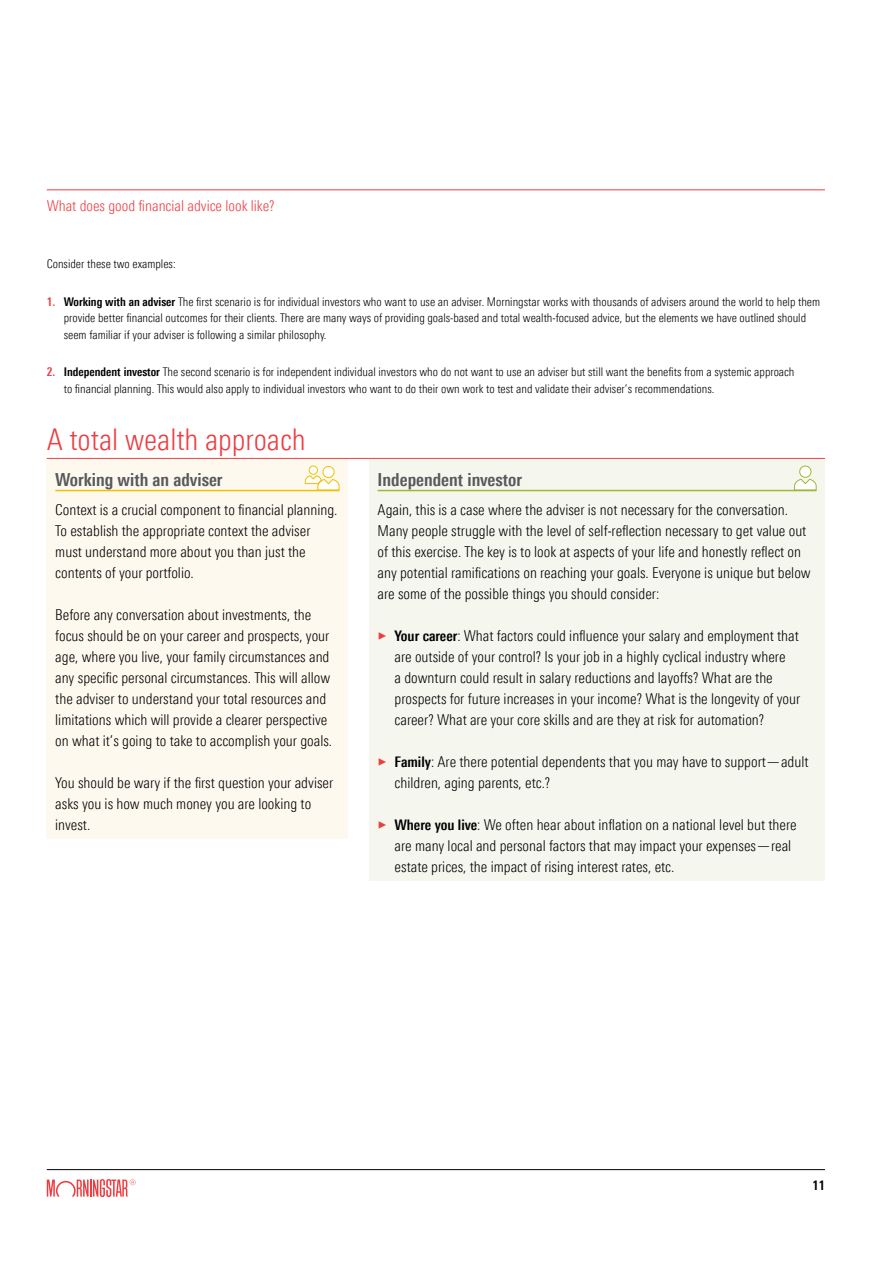
<style>
.page{position:relative;width:893px;height:1263px;background:#fff}
.page>*{position:absolute;margin:0;border:0;box-sizing:border-box;transform-origin:0 0}
.t1{font:300 condensed 30px "Univers Nextfor MORN";color:#ee3d41}
.t2{font:700 condensed 18px "Univers Nextfor MORN";color:#57595b}
.t3{font:300 condensed 15px/21px "Univers Nextfor MORN";color:#000}
.t4{font:300 condensed 15px "Univers Nextfor MORN";color:#ee3d41}
.t5{font:700 condensed 13.2px "Univers Nextfor MORN";color:#000}
.t6{font:300 condensed 12px/16.5px "Univers Nextfor MORN";color:#000}
.s1{font-weight:700;color:#ee3d41}
.s2{font-weight:700}
.s3{color:#ee3d41}
.s4{font-weight:700;font-size:14.7px}
</style>
<div class="page">
<hr style="left:47px;top:1169px;width:778px;height:1px;background:#000">
<svg style="left:47px;top:1179px;width:89px;height:18px"></svg>
<hr style="left:47px;top:190px;width:778px;height:1px;background:#ee3d41">
<div style="left:369px;top:459px;width:456px;height:421px;background:#f5f7ef"></div>
<hr style="left:378px;top:490px;width:438px;height:1px;background:#a1b637">
<div style="left:47px;top:459px;width:301px;height:379px;background:#fdf9ef"></div>
<hr style="left:55px;top:490px;width:284px;height:1px;background:#f1c005">
<hr style="left:47px;top:458px;width:778px;height:1px;background:#ee3d41">
<svg style="left:794px;top:465px;width:23px;height:25px"></svg>
<svg style="left:305px;top:465px;width:35px;height:25px"></svg>
<p class="t4" style="left:47px;top:197px;width:229px">What does good financial advice look like?</p>
<p class="t6" style="left:47px;top:256px;width:130px">Consider these two examples:</p>
<p class="t6" style="left:64px;top:293px;width:758px;text-indent:-17px"><span class="s1">1.</span> <span class="s2">Working with an adviser</span> The first scenario is for individual investors who want to use an adviser. Morningstar works with thousands of advisers around the world to help them provide better financial outcomes for their clients. There are many ways of providing goals-based and total wealth-focused advice, but the elements we have outlined should seem familiar if your adviser is following a similar philosophy.</p>
<p class="t6" style="left:64px;top:364px;width:732px;text-indent:-17px"><span class="s1">2.</span> <span class="s2">Independent investor</span> The second scenario is for independent individual investors who do not want to use an adviser but still want the benefits from a systemic approach to financial planning. This would also apply to individual investors who want to do their own work to test and validate their adviser’s recommendations.</p>
<h1 class="t1" style="left:47px;top:422px;width:260px">A total wealth approach</h1>
<p class="t2" style="left:55px;top:468px;width:169px">Working with an adviser</p>
<p class="t3" style="left:55px;top:499px;width:284px">Context is a crucial component to financial planning.<br>To establish the appropriate context the adviser must understand more about you than just the contents of your portfolio.</p>
<p class="t3" style="left:55px;top:604px;width:278px">Before any conversation about investments, the focus should be on your career and prospects, your age, where you live, your family circumstances and any specific personal circumstances. This will allow the adviser to understand your total resources and limitations which will provide a clearer perspective on what it’s going to take to accomplish your goals.</p>
<p class="t3" style="left:55px;top:772px;width:280px">You should be wary if the first question your adviser asks you is how much money you are looking to invest.</p>
<p class="t2" style="left:378px;top:468px;width:146px">Independent investor</p>
<p class="t3" style="left:378px;top:499px;width:434px">Again, this is a case where the adviser is not necessary for the conversation.<br>Many people struggle with the level of self-reflection necessary to get value out of this exercise. The key is to look at aspects of your life and honestly reflect on any potential ramifications on reaching your goals. Everyone is unique but below are some of the possible things you should consider:</p>
<p class="t3" style="left:395px;top:625px;width:407px;text-indent:-17px"><span class="s3">✓</span> <span class="s4">Your career</span>: What factors could influence your salary and employment that are outside of your control? Is your job in a highly cyclical industry where<br>a downturn could result in salary reductions and layoffs? What are the prospects for future increases in your income? What is the longevity of your career? What are your core skills and are they at risk for automation?</p>
<p class="t3" style="left:395px;top:751px;width:415px;text-indent:-17px"><span class="s3">✓</span> <span class="s4">Family</span>: Are there potential dependents that you may have to support—adult children, aging parents, etc.?</p>
<p class="t3" style="left:395px;top:814px;width:403px;text-indent:-17px"><span class="s3">✓</span> <span class="s4">Where you live</span>: We often hear about inflation on a national level but there are many local and personal factors that may impact your expenses—real estate prices, the impact of rising interest rates, etc.</p>
<p class="t5" style="left:812px;top:1177px;width:14px">11</p>
</div>
